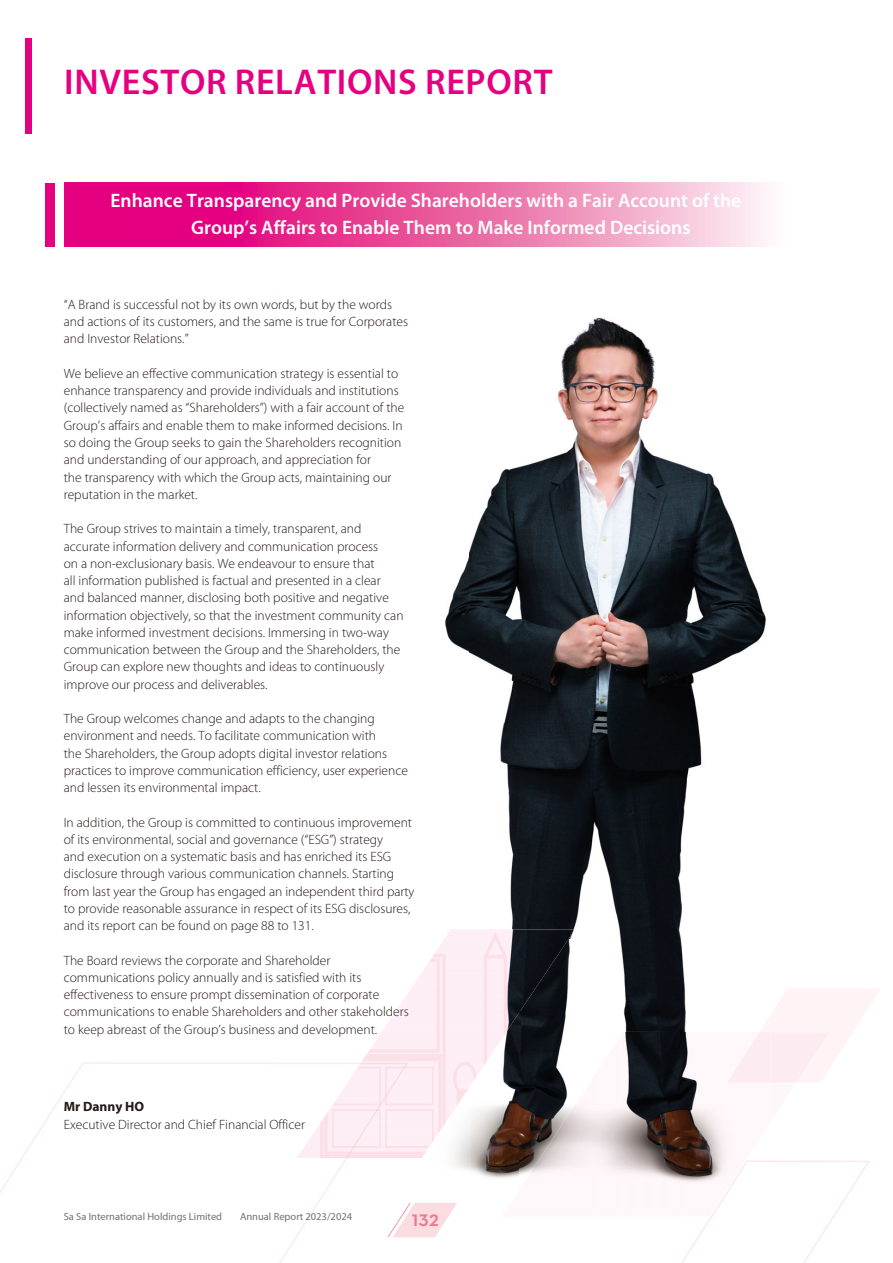
<style>
.page{position:relative;width:893px;height:1263px;background:#fff}
.page>*{position:absolute;margin:0;border:0;box-sizing:border-box;transform-origin:0 0}
.t1{font:600 36px "Myriad Pro";letter-spacing:.02em;color:#e4007f}
.t2{font:22.5px "Neutra Text Demi SC";color:#ed7a94}
.t3{font:600 19.5px/27px "Myriad Pro";color:#fff}
.t4{font:300 13.5px/17.2px "Myriad Pro";color:#231916}
.t5{font:700 13.5px "Myriad Pro";color:#231916}
.t6{font:10.5px "Myriad Pro";color:#717171}
</style>
<div class="page">
<svg style="left:0;top:1062px;width:314px;height:201px"></svg>
<img style="left:445px;top:317px;width:225px;height:615px">
<img style="left:670px;top:461px;width:96px;height:471px">
<img style="left:270px;top:1062px;width:50px;height:148px">
<svg style="left:320px;top:932px;width:560px;height:331px"></svg>
<div style="left:26px;top:38px;width:6px;height:96px;background:#e4007f"></div>
<svg style="left:65px;top:183px;width:702px;height:64px;background:#eb5aa4"></svg>
<div style="left:45px;top:183px;width:10px;height:64px;background:#e4007f"></div>
<h1 class="t1" style="left:64px;top:68px;width:490px">INVESTOR RELATIONS REPORT</h1>
<h3 class="t3" style="left:191px;top:189px;width:552px;text-indent:-81px">Enhance Transparency and Provide Shareholders with a Fair Account of the<br>Group’s Affairs to Enable Them to Make Informed Decisions</h3>
<p class="t4" style="left:64px;top:297px;width:346px">“A Brand is successful not by its own words, but by the words and actions of its customers, and the same is true for Corporates and Investor Relations.”</p>
<p class="t4" style="left:64px;top:366px;width:342px">We believe an effective communication strategy is essential to enhance transparency and provide individuals and institutions (collectively named as “Shareholders”) with a fair account of the Group’s affairs and enable them to make informed decisions. In so doing the Group seeks to gain the Shareholders recognition and understanding of our approach, and appreciation for<br>the transparency with which the Group acts, maintaining our reputation in the market.</p>
<p class="t4" style="left:64px;top:521px;width:341px">The Group strives to maintain a timely, transparent, and accurate information delivery and communication process<br>on a non-exclusionary basis. We endeavour to ensure that<br>all information published is factual and presented in a clear and balanced manner, disclosing both positive and negative information objectively, so that the investment community can make informed investment decisions. Immersing in two-way communication between the Group and the Shareholders, the Group can explore new thoughts and ideas to continuously improve our process and deliverables.</p>
<p class="t4" style="left:64px;top:711px;width:346px">The Group welcomes change and adapts to the changing environment and needs. To facilitate communication with<br>the Shareholders, the Group adopts digital investor relations practices to improve communication efficiency, user experience and lessen its environmental impact.</p>
<p class="t4" style="left:64px;top:815px;width:352px">In addition, the Group is committed to continuous improvement of its environmental, social and governance (“ESG”) strategy<br>and execution on a systematic basis and has enriched its ESG disclosure through various communication channels. Starting from last year the Group has engaged an independent third party to provide reasonable assurance in respect of its ESG disclosures, and its report can be found on page 88 to 131.</p>
<p class="t4" style="left:64px;top:953px;width:346px">The Board reviews the corporate and Shareholder communications policy annually and is satisfied with its effectiveness to ensure prompt dissemination of corporate communications to enable Shareholders and other stakeholders to keep abreast of the Group’s business and development.</p>
<p class="t5" style="left:64px;top:1102px;width:82px">Mr Danny HO</p>
<p class="t4" style="left:64px;top:1117px;width:243px">Executive Director and Chief Financial Officer</p>
<p class="t6" style="left:64px;top:1212px;width:160px">Sa Sa International Holdings Limited</p>
<p class="t6" style="left:240px;top:1212px;width:114px">Annual Report 2023/2024</p>
<h2 class="t2" style="left:411px;top:1205px;width:29px">132</h2>
</div>
